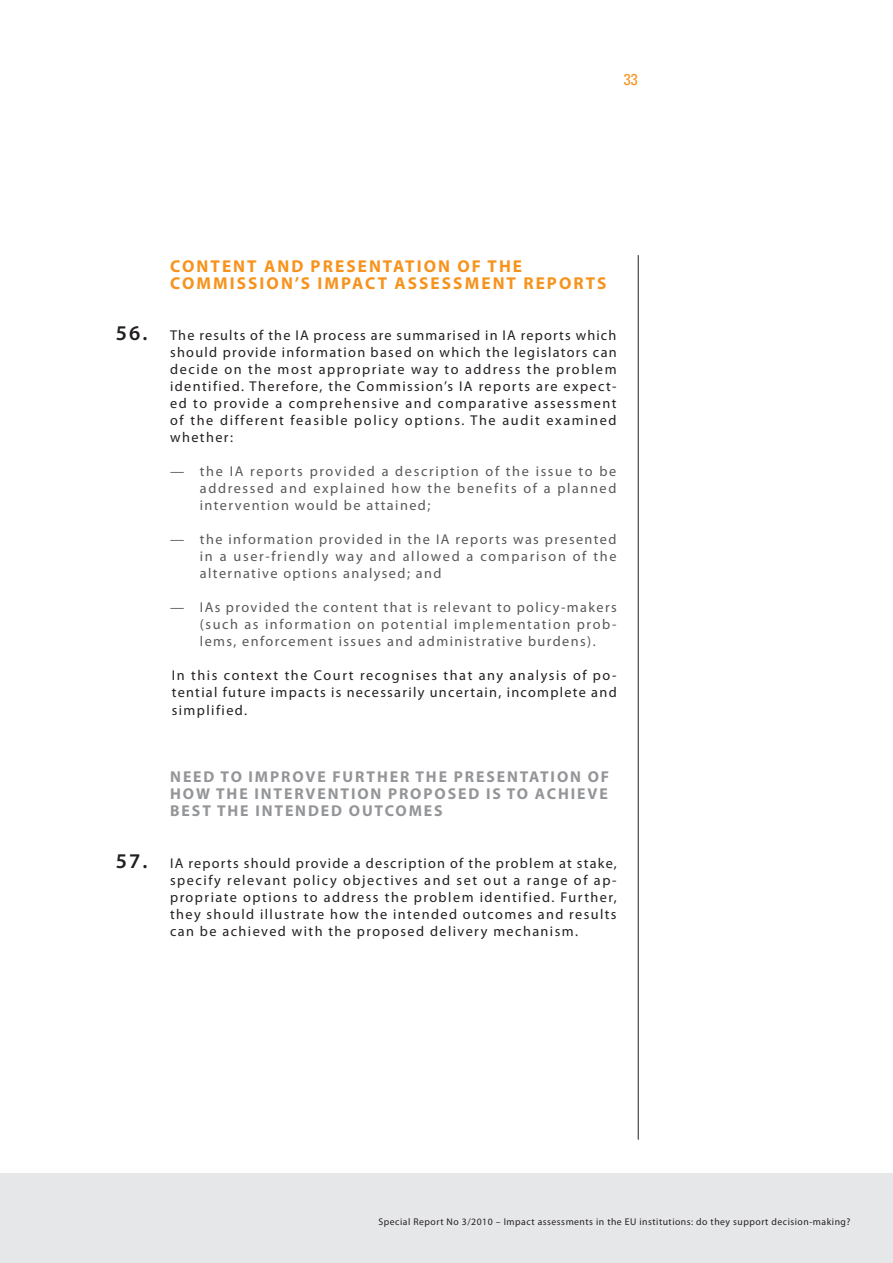
<style>
.page{position:relative;width:893px;height:1263px;background:#fff}
.page>*{position:absolute;margin:0;border:0;box-sizing:border-box;transform-origin:0 0}
.t1{font:600 21px "Myriad Pro";color:#231f20}
.t2{font:700 17.25px/17px "Myriad Pro";letter-spacing:.12em;color:#f7931d}
.t3{font:700 15.75px/17px "Myriad Pro";letter-spacing:.12em;color:#939598;text-align:justify}
.t4{font:condensed 15.75px "Univers LT Std";color:#f7931d}
.t5{font:14.25px/17px "Myriad Pro";letter-spacing:.1em;color:#231f20;text-align:justify}
.t6{font:14.25px/17px "Myriad Pro";letter-spacing:.1em;color:#57585a;text-align:justify}
.t7{font:9.75px "Myriad Pro";letter-spacing:.05em;color:#231f20}
.s1{font-weight:400;font-size:14.25px}
.s2{font-weight:600;font-size:21px}
</style>
<div class="page">
<div style="left:0;top:1174px;width:893px;height:89px;background:#e6e7e9"></div>
<hr style="left:638px;top:255px;width:1px;height:885px;background:#231f20">
<p class="t4" style="left:624px;top:69px;width:15px">33</p>
<p class="t2" style="left:170px;top:257px;width:438px">CONTENT AND PRESENTATION OF THE<br>COMMISSION’S IMPACT ASSESSMENT REPORTS</p>
<h1 class="t1" style="left:116px;top:320px;width:44px">56. <span class="s1">T</span></h1>
<p class="t5" style="left:170px;top:327px;width:448px;text-indent:8px">he results of the IA process are summarised in IA reports which should provide information based on which the legislators can decide on the most appropriate way to address the problem identified. Therefore, the Commission’s IA reports are expect&shy;ed to provide a comprehensive and comparative assessment of the different feasible policy options. The audit examined whether:</p>
<p class="t6" style="left:200px;top:463px;width:418px;text-indent:-30px">— the IA reports provided a description of the issue to be addressed and explained how the benefits of a planned intervention would be attained;</p>
<p class="t6" style="left:200px;top:531px;width:418px;text-indent:-30px">— the information provided in the IA reports was presented in a user-friendly way and allowed a comparison of the alternative options analysed; and</p>
<p class="t6" style="left:200px;top:599px;width:418px;text-indent:-30px">— IAs provided the content that is relevant to policy-makers (such as information on potential implementation prob&shy;lems, enforcement issues and administrative burdens).</p>
<p class="t5" style="left:172px;top:667px;width:446px">In this context the Court recognises that any analysis of po&shy;tential future impacts is necessarily uncertain, incomplete and simplified.</p>
<p class="t3" style="left:170px;top:768px;width:440px">NEED TO IMPROVE FURTHER THE PRESENTATION OF HOW THE INTERVENTION PROPOSED IS TO ACHIEVE BEST THE INTENDED OUTCOMES</p>
<p class="t5" style="left:170px;top:854px;width:448px;text-indent:-54px"><span class="s2">57.</span> IA reports should provide a description of the problem at stake, specify relevant policy objectives and set out a range of ap&shy;propriate options to address the problem identified. Further, they should illustrate how the intended outcomes and results can be achieved with the proposed delivery mechanism.</p>
<p class="t7" style="left:379px;top:1215px;width:473px">Special Report No 3/2010 – Impact assessments in the EU institutions: do they support decision-making?</p>
</div>
